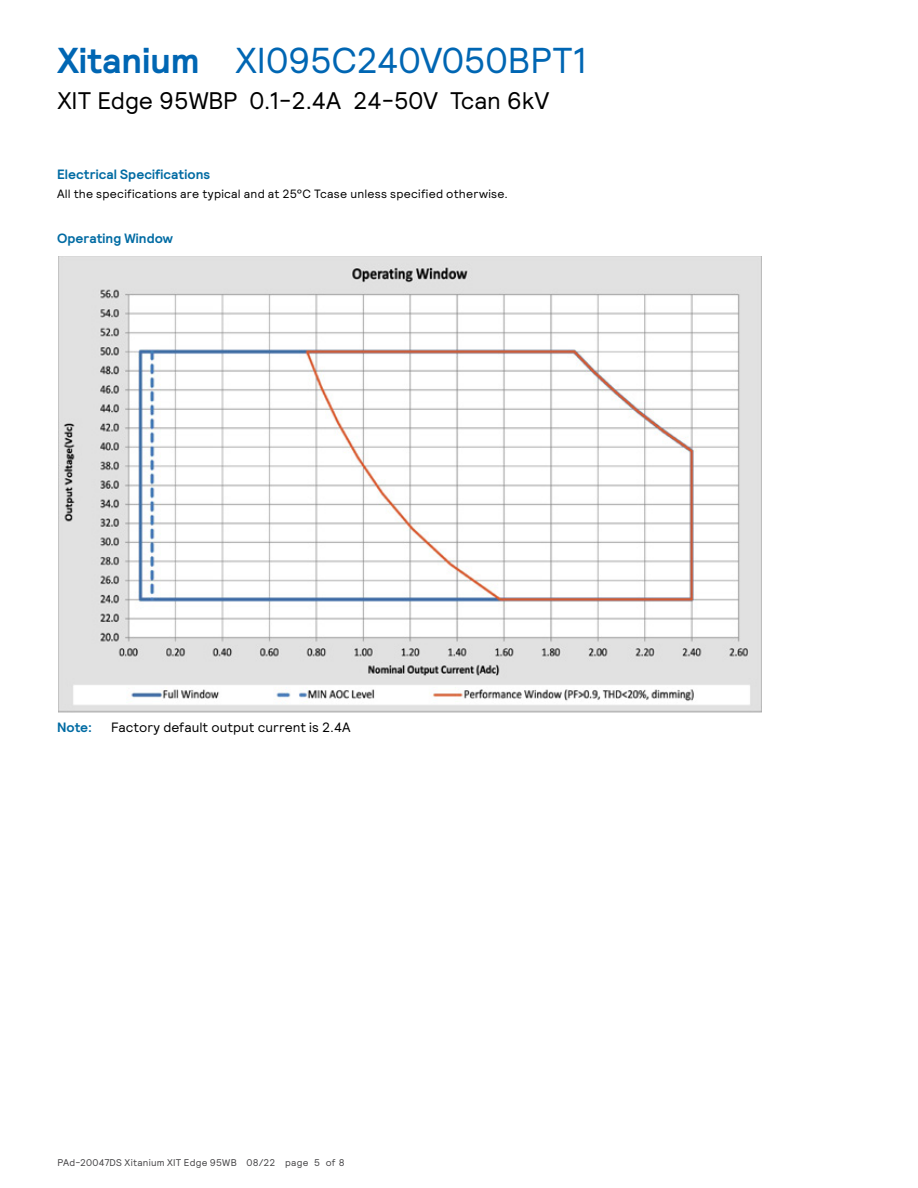
<style>
.page{position:relative;width:918px;height:1188px;background:#fff}
.page>*{position:absolute;margin:0;border:0;box-sizing:border-box;transform-origin:0 0}
.t1{font:36px "Signify Relative";letter-spacing:-.005em;color:#0066b3}
.t2{font:24px "Signify Relative";letter-spacing:-.005em;color:#000}
.t3{font:700 13.5px "Signify Relative";letter-spacing:.005em;color:#006ba3}
.t4{font:13.5px "Signify Relative";color:#000}
.t5{font:12px "Signify Relative";letter-spacing:.02em;color:#000}
.t6{font:9.75px "Signify Relative";letter-spacing:.025em;color:#464547}
.s1{font-weight:700}
</style>
<div class="page">
<img style="left:59px;top:256px;width:703px;height:457px">
<h1 class="t1" style="left:57px;top:37px;width:531px"><span class="s1">Xitanium</span> XI095C240V050BPT1</h1>
<h2 class="t2" style="left:57px;top:85px;width:494px">XIT Edge 95WBP 0.1-2.4A 24-50V Tcan 6kV</h2>
<p class="t3" style="left:57px;top:165px;width:155px">Electrical Specifications</p>
<p class="t5" style="left:57px;top:186px;width:453px">All the specifications are typical and at 25°C Tcase unless specified otherwise.</p>
<p class="t3" style="left:57px;top:230px;width:118px">Operating Window</p>
<p class="t3" style="left:57px;top:718px;width:36px">Note:</p>
<p class="t4" style="left:111px;top:719px;width:241px">Factory default output current is 2.4A</p>
<p class="t6" style="left:57px;top:1156px;width:289px">PAd-20047DS Xitanium XIT Edge 95WB 08/22 page 5 of 8</p>
</div>
